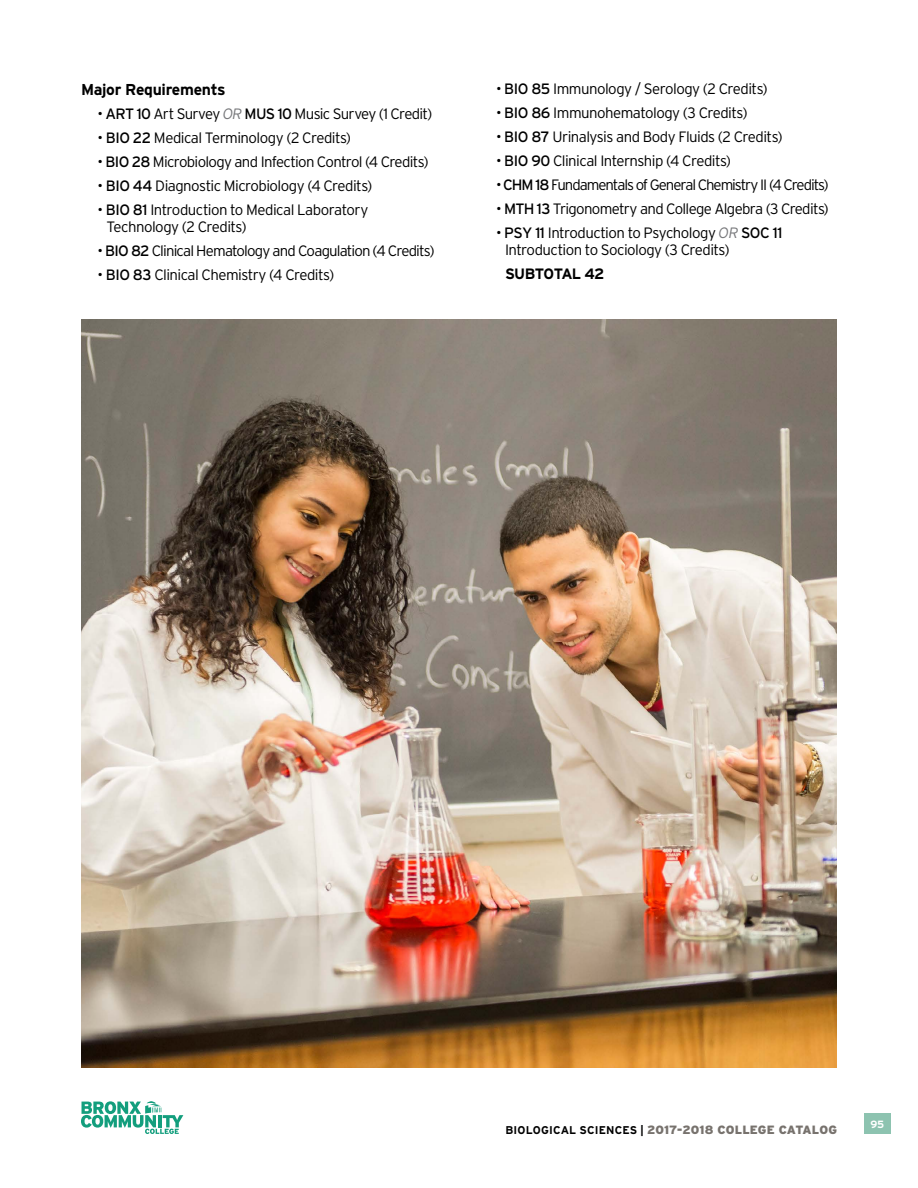
<style>
.page{position:relative;width:918px;height:1188px;background:#fff}
.page>*{position:absolute;margin:0;border:0;box-sizing:border-box;transform-origin:0 0}
.t1{font:700 15.75px "Interstate";letter-spacing:-.02em;color:#000}
.t2{font:300 15px/17.2px "Interstate";letter-spacing:-.04em;color:#000}
.t3{font:300 15px "Interstate";letter-spacing:-.07em;color:#000}
.t4{font:700 15px "Interstate";letter-spacing:-.045em;color:#000}
.t5{font:900 12px "Interstate";letter-spacing:.005em;color:#77726d}
.t6{font:700 10.5px "Interstate";color:#fff}
.s1{font-weight:400}
.s2{font-style:italic;color:#77787b}
.s3{font-weight:700;font-size:11.25px;color:#000}
</style>
<div class="page">
<svg style="left:81px;top:1101px;width:102px;height:33px"></svg>
<div style="left:864px;top:1114px;width:27px;height:20px;background:#8dc3b0"></div>
<img style="left:81px;top:320px;width:756px;height:747px">
<p class="t1" style="left:81px;top:80px;width:146px">Major Requirements</p>
<p class="t2" style="left:98px;top:105px;width:336px">• <span class="s1">ART 10</span> Art Survey <span class="s2">OR</span> <span class="s1">MUS 10</span> Music Survey (1 Credit)</p>
<p class="t2" style="left:98px;top:129px;width:255px">• <span class="s1">BIO 22</span> Medical Terminology (2 Credits)</p>
<p class="t2" style="left:98px;top:153px;width:333px">• <span class="s1">BIO 28</span> Microbiology and Infection Control (4 Credits)</p>
<p class="t2" style="left:98px;top:177px;width:276px">• <span class="s1">BIO 44</span> Diagnostic Microbiology (4 Credits)</p>
<p class="t2" style="left:106px;top:201px;width:263px;text-indent:-9px">• <span class="s1">BIO 81</span> Introduction to Medical Laboratory<br>Technology (2 Credits)</p>
<p class="t2" style="left:98px;top:242px;width:339px">• <span class="s1">BIO 82</span> Clinical Hematology and Coagulation (4 Credits)</p>
<p class="t2" style="left:98px;top:266px;width:238px">• <span class="s1">BIO 83</span> Clinical Chemistry (4 Credits)</p>
<p class="t2" style="left:496px;top:80px;width:273px">• <span class="s1">BIO 85</span> Immunology / Serology (2 Credits)</p>
<p class="t2" style="left:496px;top:104px;width:253px">• <span class="s1">BIO 86</span> Immunohematology (3 Credits)</p>
<p class="t2" style="left:496px;top:128px;width:288px">• <span class="s1">BIO 87</span> Urinalysis and Body Fluids (2 Credits)</p>
<p class="t2" style="left:496px;top:152px;width:237px">• <span class="s1">BIO 90</span> Clinical Internship (4 Credits)</p>
<p class="t3" style="left:496px;top:176px;width:334px">• <span class="s1">CHM 18</span> Fundamentals of General Chemistry II (4 Credits)</p>
<p class="t2" style="left:496px;top:200px;width:334px">• <span class="s1">MTH 13</span> Trigonometry and College Algebra (3 Credits)</p>
<p class="t2" style="left:505px;top:224px;width:279px;text-indent:-9px">• <span class="s1">PSY 11</span> Introduction to Psychology <span class="s2">OR</span> <span class="s1">SOC 11<br></span>Introduction to Sociology (3 Credits)</p>
<p class="t4" style="left:505px;top:266px;width:101px">SUBTOTAL 42</p>
<p class="t5" style="left:505px;top:1123px;width:333px"><span class="s3">BIOLOGICAL SCIENCES |</span> 2017-2018 COLLEGE CATALOG</p>
<p class="t6" style="left:871px;top:1118px;width:15px">95</p>
</div>
